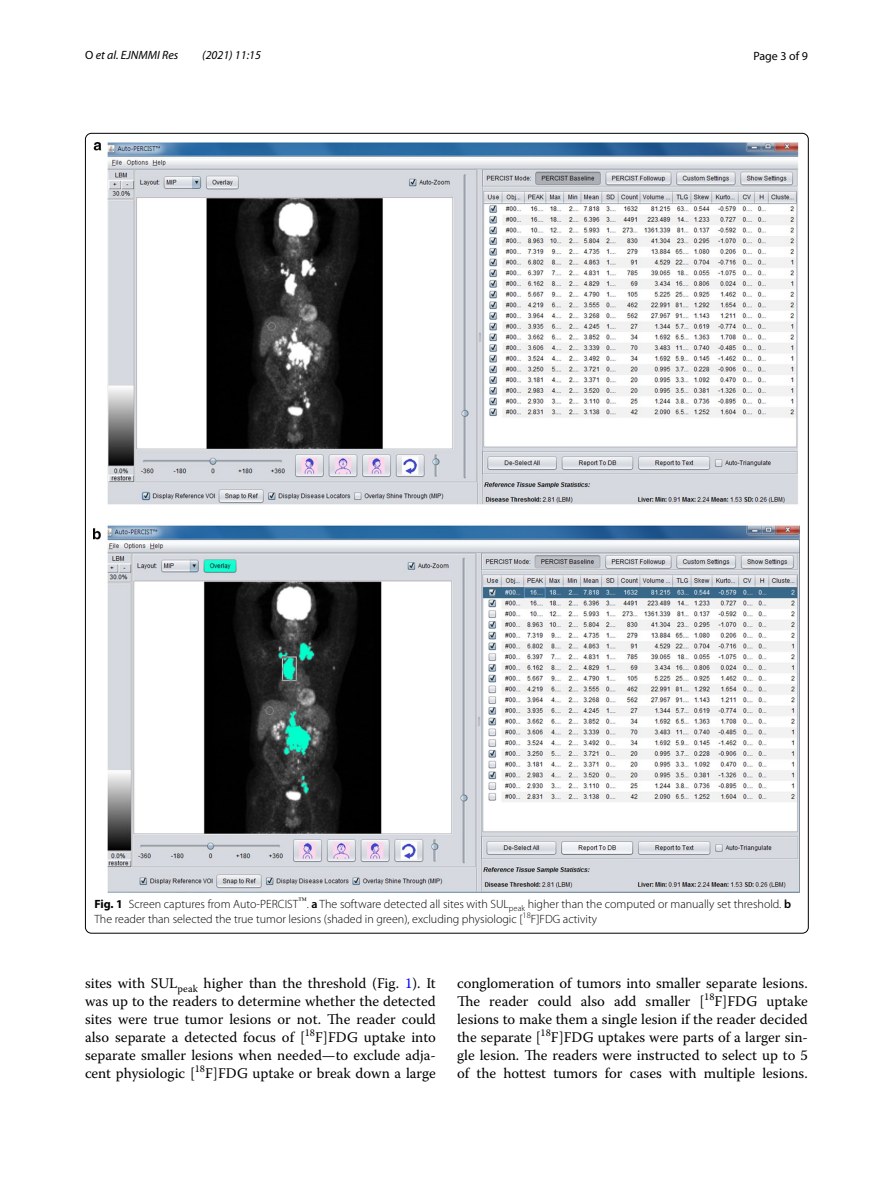
<style>
.page{position:relative;width:893px;height:1187px;background:#fff}
.page>*{position:absolute;margin:0;border:0;box-sizing:border-box;transform-origin:0 0}
.t1{font:14.7px/18px "Warnock Pro";color:#000;text-align:justify}
.t2{font:300 12px/15px "Myriad Pro";color:#000}
.t3{font:italic 12px "Myriad Pro";color:#000}
.t4{font:12px "Myriad Pro";color:#000}
.s1{font-style:normal}
.s2{font-weight:700}
.s3{font-weight:600}
.s4{color:#00f}
</style>
<div class="page">
<img style="left:94px;top:142px;width:706px;height:750px">
<p class="t3" style="left:85px;top:48px;width:95px"><span class="s1">O</span> et al. EJNMMI Res</p>
<p class="t3" style="left:202px;top:48px;width:60px">(2021) 11:15</p>
<p class="t4" style="left:753px;top:48px;width:56px">Page 3 of 9</p>
<p class="t2" style="left:94px;top:896px;width:698px"><span class="s2">Fig. 1</span> Screen captures from Auto-PERCIST<sup>™</sup>. <span class="s3">a</span> The software detected all sites with SUL<sub>peak</sub> higher than the computed or manually set threshold. <span class="s3">b<br></span>The reader than selected the true tumor lesions (shaded in green), excluding physiologic [<sup>18</sup>F]FDG activity</p>
<p class="t1" style="left:85px;top:974px;width:352px">sites with SUL<sub>peak</sub> higher than the threshold (Fig. <span class="s4">1</span>). It was up to the readers to determine whether the detected sites were true tumor lesions or not. The reader could also separate a detected focus of [<sup>18</sup>F]FDG uptake into separate smaller lesions when needed—to exclude adja&shy;cent physiologic [<sup>18</sup>F]FDG uptake or break down a large</p>
<p class="t1" style="left:457px;top:974px;width:352px">conglomeration of tumors into smaller separate lesions.<br>The reader could also add smaller [<sup>18</sup>F]FDG uptake lesions to make them a single lesion if the reader decided the separate [<sup>18</sup>F]FDG uptakes were parts of a larger sin&shy;gle lesion. The readers were instructed to select up to 5 of the hottest tumors for cases with multiple lesions.</p>
</div>
